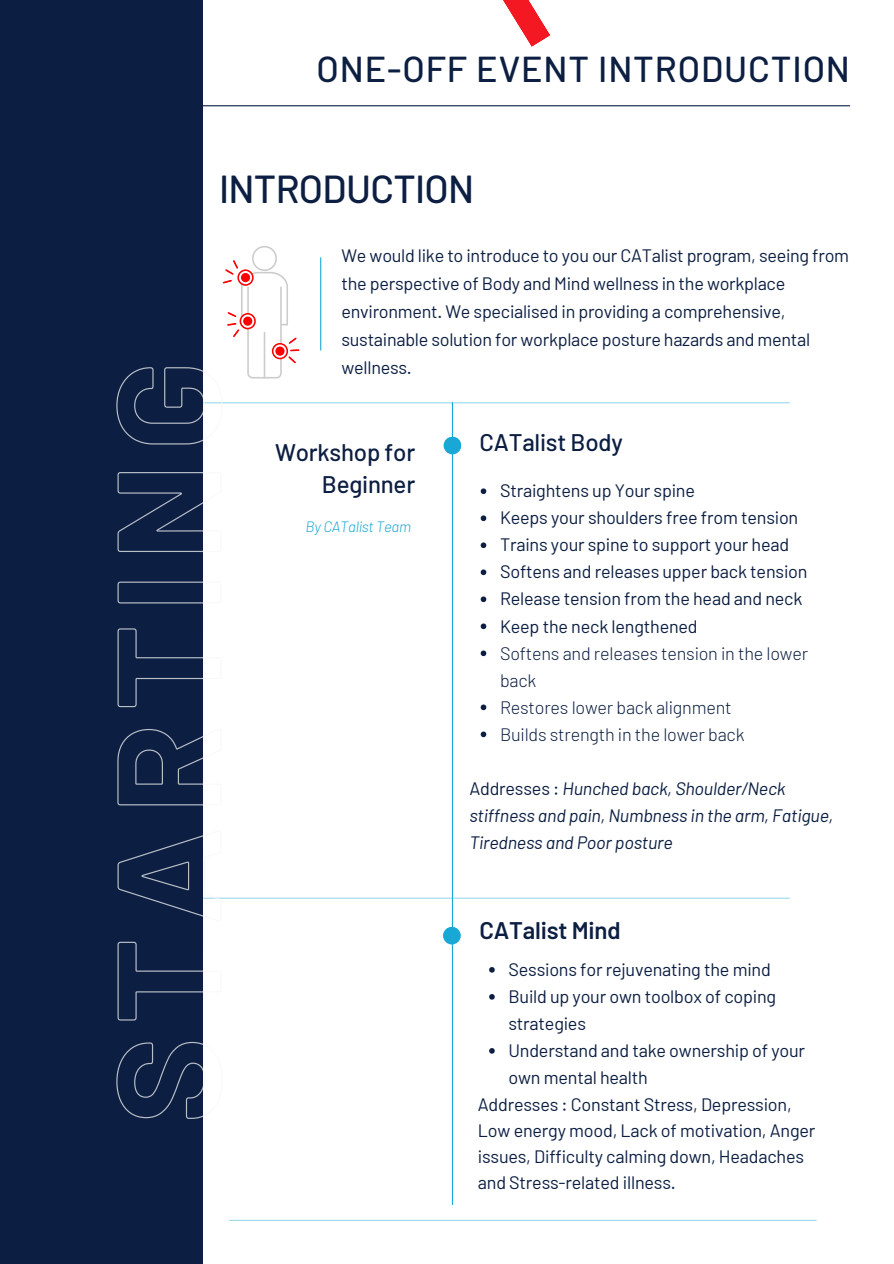
<style>
.page{position:relative;width:894px;height:1264px;background:#fff}
.page>*{position:absolute;margin:0;border:0;box-sizing:border-box;transform-origin:0 0}
.t1{font:500 39px "Barlow";letter-spacing:-.015em;color:#0c1f42}
.t2{font:500 36px "Barlow";letter-spacing:.025em;color:#0c1f42}
.t3{font:500 24px/32.7px "Barlow";letter-spacing:-.01em;color:#0c1f42;text-align:right}
.t4{font:600 24px "Barlow";letter-spacing:-.01em;color:#0c1f42}
.t5{font:18px/27px "Barlow";letter-spacing:-.01em;color:#0c1f42}
.t6{font:italic 18px/27px "Barlow";letter-spacing:-.01em;color:#0c1f42}
.t7{font:300 18px/27px "Barlow";letter-spacing:-.01em;color:#0c1f42}
.t8{font:italic 300 15px "Barlow";letter-spacing:-.02em;color:#19a8d6}
.s1{font-style:normal}
</style>
<div class="page">
<svg style="left:503px;top:0;width:47px;height:47px"></svg>
<hr style="left:164px;top:105px;width:685px;height:1px;background:#0c1f42">
<hr style="left:320px;top:257px;width:1px;height:93px;background:#19a8d6">
<hr style="left:452px;top:402px;width:1px;height:802px;background:#19a8d6">
<div style="left:443px;top:436px;width:18px;height:18px;background:#19a8d6;border-radius:50%"></div>
<div style="left:443px;top:926px;width:17px;height:18px;background:#19a8d6;border-radius:50%"></div>
<hr style="left:202px;top:897px;width:587px;height:1px;background:#19a8d6">
<hr style="left:229px;top:1219px;width:587px;height:1px;background:#19a8d6">
<hr style="left:202px;top:402px;width:587px;height:1px;background:#19a8d6">
<div style="left:0;top:0;width:202px;height:1263px;background:#0c1f42"></div>
<svg style="left:223px;top:246px;width:76px;height:132px"></svg>
<svg style="left:480px;top:488px;width:6px;height:6px"></svg>
<svg style="left:480px;top:515px;width:6px;height:6px"></svg>
<svg style="left:480px;top:542px;width:6px;height:6px"></svg>
<svg style="left:480px;top:569px;width:6px;height:6px"></svg>
<svg style="left:480px;top:596px;width:6px;height:6px"></svg>
<svg style="left:480px;top:623px;width:6px;height:6px"></svg>
<svg style="left:480px;top:650px;width:6px;height:6px"></svg>
<svg style="left:480px;top:704px;width:6px;height:6px"></svg>
<svg style="left:480px;top:731px;width:6px;height:6px"></svg>
<svg style="left:489px;top:967px;width:5px;height:5px"></svg>
<svg style="left:489px;top:994px;width:5px;height:5px"></svg>
<svg style="left:489px;top:1048px;width:5px;height:5px"></svg>
<svg style="left:116px;top:366px;width:107px;height:753px"></svg>
<h2 class="t2" style="left:316px;top:47px;width:535px">ONE-OFF EVENT INTRODUCTION</h2>
<h1 class="t1" style="left:219px;top:165px;width:256px">INTRODUCTION</h1>
<p class="t5" style="left:341px;top:241px;width:509px;line-height:28.2px">We would like to introduce to you our CATalist program, seeing from the perspective of Body and Mind wellness in the workplace environment. We specialised in providing a comprehensive, sustainable solution for workplace posture hazards and mental wellness.</p>
<h3 class="t3" style="left:275px;top:435px;width:142px">Workshop for<br>Beginner</h3>
<h3 class="t3" style="left:479px;top:425px;width:145px">CATalist Body</h3>
<p class="t5" style="left:500px;top:477px;width:309px">Straightens up Your spine<br>Keeps your shoulders free from tension Trains your spine to support your head Softens and releases upper back tension Release tension from the head and neck Keep the neck lengthened</p>
<p class="t7" style="left:500px;top:639px;width:309px">Softens and releases tension in the lower back<br>Restores lower back alignment<br>Builds strength in the lower back</p>
<p class="t6" style="left:469px;top:774px;width:365px"><span class="s1">Addresses :</span> Hunched back, Shoulder/Neck stiffness and pain, Numbness in the arm, Fatigue,<br>Tiredness and Poor posture</p>
<p class="t8" style="left:305px;top:517px;width:107px">By CATalist Team</p>
<h3 class="t4" style="left:479px;top:915px;width:142px">CATalist Mind</h3>
<p class="t5" style="left:508px;top:955px;width:264px">Sessions for rejuvenating the mind</p>
<p class="t5" style="left:508px;top:982px;width:269px">Build up your own toolbox of coping</p>
<p class="t5" style="left:508px;top:1009px;width:79px">strategies</p>
<p class="t5" style="left:508px;top:1036px;width:298px">Understand and take ownership of your</p>
<p class="t5" style="left:508px;top:1063px;width:141px">own mental health</p>
<p class="t5" style="left:477px;top:1090px;width:315px">Addresses : Constant Stress, Depression,</p>
<p class="t5" style="left:477px;top:1116px;width:339px">Low energy mood, Lack of motivation, Anger</p>
<p class="t5" style="left:477px;top:1142px;width:328px">issues, Difficulty calming down, Headaches</p>
<p class="t5" style="left:477px;top:1168px;width:199px">and Stress-related illness.</p>
</div>
